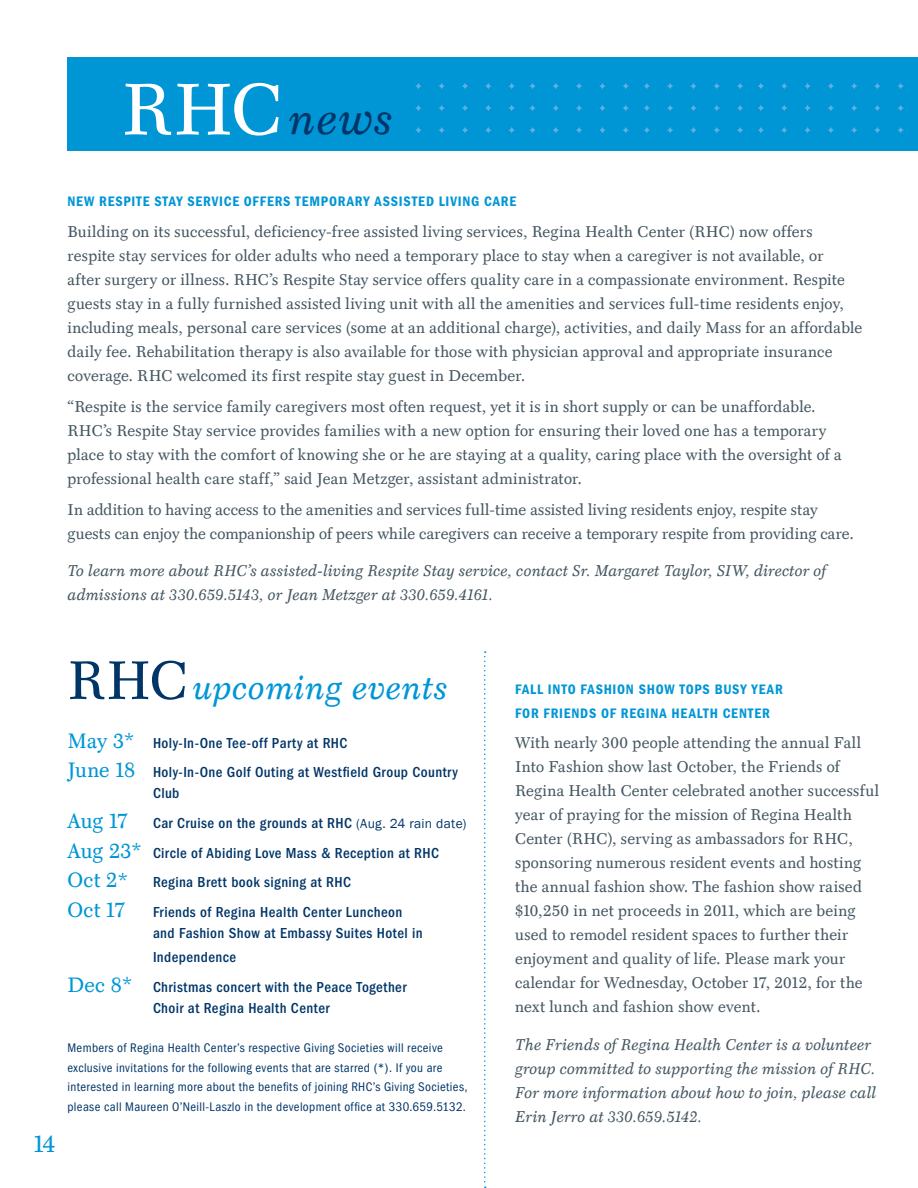
<style>
.page{position:relative;width:918px;height:1188px;background:#fff}
.page>*{position:absolute;margin:0;border:0;box-sizing:border-box;transform-origin:0 0}
.t1{font:italic 45px "Mt.Augustine";color:#003568}
.t2{font:italic 33.45px "Mt.Augustine";letter-spacing:.035em;color:#0096d6}
.t3{font:24px "Mt.Augustine Roman";color:#0096d6}
.t4{font:21px "Mt.Augustine Roman";letter-spacing:.02em;color:#0096d6}
.t5{font:15.75px/24px "Mt.Augustine Roman";letter-spacing:.02em;color:#455761}
.t6{font:italic 15.75px/24px "Mt.Augustine";letter-spacing:.025em;color:#455761}
.t7{font:500 condensed 15px/29.7px "Franklin Gothic";letter-spacing:.03em;color:#003568}
.t8{font:600 condensed 14.25px/24px "Franklin Gothic";letter-spacing:.085em;color:#0096d6}
.t9{font:condensed 12.9px/19.5px "Franklin Gothic";letter-spacing:.03em;color:#003568}
.s1{font-family:"Mt.Augustine Roman";font-style:normal;font-size:73.5px;color:#fff}
.s2{font-family:"Mt.Augustine Roman";font-style:normal;font-size:54.6px;color:#003568}
.s3{font-family:"Mt.Augustine Roman";font-weight:400;font-stretch:normal;font-size:21px;color:#0096d6}
.s4{font-weight:400;font-stretch:normal;font-size:19.5px;color:#0096d6}
.s5{font-weight:400;font-stretch:normal;font-size:13.5px}
.s6{font-family:"Franklin Gothic";font-size:19.5px}
</style>
<div class="page">
<div style="left:68px;top:57px;width:850px;height:94px;background:#0096d6"></div>
<svg style="left:415px;top:127px;width:7px;height:6px"></svg>
<svg style="left:415px;top:105px;width:7px;height:6px"></svg>
<svg style="left:415px;top:83px;width:7px;height:6px"></svg>
<svg style="left:438px;top:127px;width:7px;height:6px"></svg>
<svg style="left:438px;top:105px;width:7px;height:6px"></svg>
<svg style="left:439px;top:83px;width:6px;height:6px"></svg>
<svg style="left:462px;top:127px;width:6px;height:6px"></svg>
<svg style="left:462px;top:105px;width:6px;height:6px"></svg>
<svg style="left:462px;top:83px;width:6px;height:6px"></svg>
<svg style="left:485px;top:127px;width:7px;height:6px"></svg>
<svg style="left:485px;top:105px;width:7px;height:6px"></svg>
<svg style="left:485px;top:83px;width:7px;height:6px"></svg>
<svg style="left:508px;top:127px;width:7px;height:6px"></svg>
<svg style="left:508px;top:105px;width:7px;height:6px"></svg>
<svg style="left:508px;top:83px;width:7px;height:6px"></svg>
<svg style="left:529px;top:127px;width:7px;height:6px"></svg>
<svg style="left:529px;top:105px;width:7px;height:6px"></svg>
<svg style="left:529px;top:83px;width:7px;height:6px"></svg>
<svg style="left:553px;top:127px;width:6px;height:6px"></svg>
<svg style="left:553px;top:105px;width:6px;height:6px"></svg>
<svg style="left:553px;top:83px;width:6px;height:6px"></svg>
<svg style="left:576px;top:127px;width:6px;height:6px"></svg>
<svg style="left:576px;top:105px;width:6px;height:6px"></svg>
<svg style="left:576px;top:83px;width:6px;height:6px"></svg>
<svg style="left:599px;top:127px;width:7px;height:6px"></svg>
<svg style="left:599px;top:105px;width:7px;height:6px"></svg>
<svg style="left:599px;top:83px;width:7px;height:6px"></svg>
<svg style="left:622px;top:127px;width:7px;height:6px"></svg>
<svg style="left:623px;top:105px;width:6px;height:6px"></svg>
<svg style="left:623px;top:83px;width:6px;height:6px"></svg>
<svg style="left:644px;top:127px;width:6px;height:6px"></svg>
<svg style="left:644px;top:105px;width:6px;height:6px"></svg>
<svg style="left:644px;top:83px;width:6px;height:6px"></svg>
<svg style="left:667px;top:127px;width:6px;height:6px"></svg>
<svg style="left:667px;top:105px;width:6px;height:6px"></svg>
<svg style="left:667px;top:83px;width:6px;height:6px"></svg>
<svg style="left:690px;top:127px;width:7px;height:6px"></svg>
<svg style="left:690px;top:105px;width:7px;height:6px"></svg>
<svg style="left:690px;top:83px;width:7px;height:6px"></svg>
<svg style="left:714px;top:127px;width:6px;height:6px"></svg>
<svg style="left:714px;top:105px;width:6px;height:6px"></svg>
<svg style="left:714px;top:83px;width:6px;height:6px"></svg>
<svg style="left:737px;top:127px;width:6px;height:6px"></svg>
<svg style="left:737px;top:105px;width:6px;height:6px"></svg>
<svg style="left:737px;top:83px;width:6px;height:6px"></svg>
<svg style="left:758px;top:127px;width:6px;height:6px"></svg>
<svg style="left:758px;top:105px;width:6px;height:6px"></svg>
<svg style="left:758px;top:83px;width:6px;height:6px"></svg>
<svg style="left:781px;top:127px;width:7px;height:6px"></svg>
<svg style="left:781px;top:105px;width:7px;height:6px"></svg>
<svg style="left:781px;top:83px;width:6px;height:6px"></svg>
<svg style="left:804px;top:127px;width:7px;height:6px"></svg>
<svg style="left:804px;top:105px;width:7px;height:6px"></svg>
<svg style="left:804px;top:83px;width:7px;height:6px"></svg>
<svg style="left:828px;top:127px;width:6px;height:6px"></svg>
<svg style="left:828px;top:105px;width:6px;height:6px"></svg>
<svg style="left:828px;top:83px;width:6px;height:6px"></svg>
<svg style="left:851px;top:127px;width:6px;height:6px"></svg>
<svg style="left:851px;top:105px;width:6px;height:6px"></svg>
<svg style="left:851px;top:83px;width:6px;height:6px"></svg>
<svg style="left:874px;top:127px;width:7px;height:6px"></svg>
<svg style="left:874px;top:105px;width:7px;height:6px"></svg>
<svg style="left:874px;top:83px;width:7px;height:6px"></svg>
<svg style="left:897px;top:127px;width:7px;height:6px"></svg>
<svg style="left:897px;top:105px;width:7px;height:6px"></svg>
<svg style="left:898px;top:83px;width:6px;height:6px"></svg>
<svg style="left:484px;top:651px;width:2px;height:537px"></svg>
<h1 class="t1" style="left:122px;top:101px;width:272px"><span class="s1">RHC</span>news</h1>
<p class="t8" style="left:68px;top:190px;width:450px">NEW RESPITE STAY SERVICE OFFERS TEMPORARY ASSISTED LIVING CARE</p>
<p class="t5" style="left:68px;top:220px;width:796px">Building on its successful, deficiency-free assisted living services, Regina Health Center (RHC) now offers respite stay services for older adults who need a temporary place to stay when a caregiver is not available, or<br>after surgery or illness. RHC’s Respite Stay service offers quality care in a compassionate environment. Respite guests stay in a fully furnished assisted living unit with all the amenities and services full-time residents enjoy, including meals, personal care services (some at an additional charge), activities, and daily Mass for an affordable daily fee. Rehabilitation therapy is also available for those with physician approval and appropriate insurance coverage. RHC welcomed its first respite stay guest in December.</p>
<p class="t5" style="left:68px;top:395px;width:776px">“Respite is the service family caregivers most often request, yet it is in short supply or can be unaffordable.<br>RHC’s Respite Stay service provides families with a new option for ensuring their loved one has a temporary place to stay with the comfort of knowing she or he are staying at a quality, caring place with the oversight of a professional health care staff,” said Jean Metzger, assistant administrator.</p>
<p class="t5" style="left:68px;top:498px;width:788px">In addition to having access to the amenities and services full-time assisted living residents enjoy, respite stay guests can enjoy the companionship of peers while caregivers can receive a temporary respite from providing care.</p>
<p class="t6" style="left:68px;top:560px;width:760px">To learn more about RHC’s assisted-living Respite Stay service, contact Sr. Margaret Taylor, SIW, director of admissions at 330.659.5143, or Jean Metzger at 330.659.4161.</p>
<h3 class="t3" style="left:34px;top:1131px;width:23px">14</h3>
<h2 class="t2" style="left:68px;top:674px;width:381px"><span class="s2">RHC</span>upcoming events</h2>
<p class="t7" style="left:68px;top:728px;width:392px"><span class="s3">May 3</span><span class="s4">*</span> Holy-In-One Tee-off Party at RHC<br><span class="s3">June 18</span> Holy-In-One Golf Outing at Westfield Group Country</p>
<p class="t7" style="left:68px;top:779px;width:401px;text-indent:86px">Club<br><span class="s3">Aug 17</span> Car Cruise on the grounds at RHC <span class="s5">(Aug. 24 rain date)<br></span><span class="s3">Aug 23</span><span class="s4">*</span> Circle of Abiding Love Mass &amp; Reception at RHC</p>
<h3 class="t4" style="left:68px;top:869px;width:63px">Oct 2<span class="s6">*</span></h3>
<p class="t7" style="left:153px;top:868px;width:200px">Regina Brett book signing at RHC</p>
<h3 class="t4" style="left:68px;top:898px;width:59px">Oct 17</h3>
<p class="t7" style="left:153px;top:902px;width:271px;line-height:21px">Friends of Regina Health Center Luncheon and Fashion Show at Embassy Suites Hotel in</p>
<p class="t7" style="left:68px;top:942px;width:341px;text-indent:86px">Independence<br><span class="s3">Dec 8</span><span class="s4">*</span> Christmas concert with the Peace Together</p>
<p class="t7" style="left:153px;top:993px;width:178px">Choir at Regina Health Center</p>
<p class="t9" style="left:67px;top:1038px;width:402px">Members of Regina Health Center’s respective Giving Societies will receive exclusive invitations for the following events that are starred (*). If you are interested in learning more about the benefits of joining RHC’s Giving Societies, please call Maureen O’Neill-Laszlo in the development office at 330.659.5132.</p>
<p class="t8" style="left:515px;top:677px;width:269px">FALL INTO FASHION SH OW TOPS BUSY YEAR<br>FOR FRIENDS OF REGINA HEALTH CENTER</p>
<p class="t5" style="left:515px;top:731px;width:365px">With nearly 300 people attending the annual Fall Into Fashion show last October, the Friends of Regina Health Center celebrated another successful year of praying for the mission of Regina Health Center (RHC), serving as ambassadors for RHC, sponsoring numerous resident events and hosting the annual fashion show. The fashion show raised $10,250 in net proceeds in 2011, which are being used to remodel resident spaces to further their enjoyment and quality of life. Please mark your calendar for Wednesday, October 17, 2012, for the next lunch and fashion show event.</p>
<p class="t6" style="left:515px;top:1034px;width:362px">The Friends of Regina Health Center is a volunteer group committed to supporting the mission of RHC.<br>For more information about how to join, please call Erin Jerro at 330.659.5142.</p>
</div>
